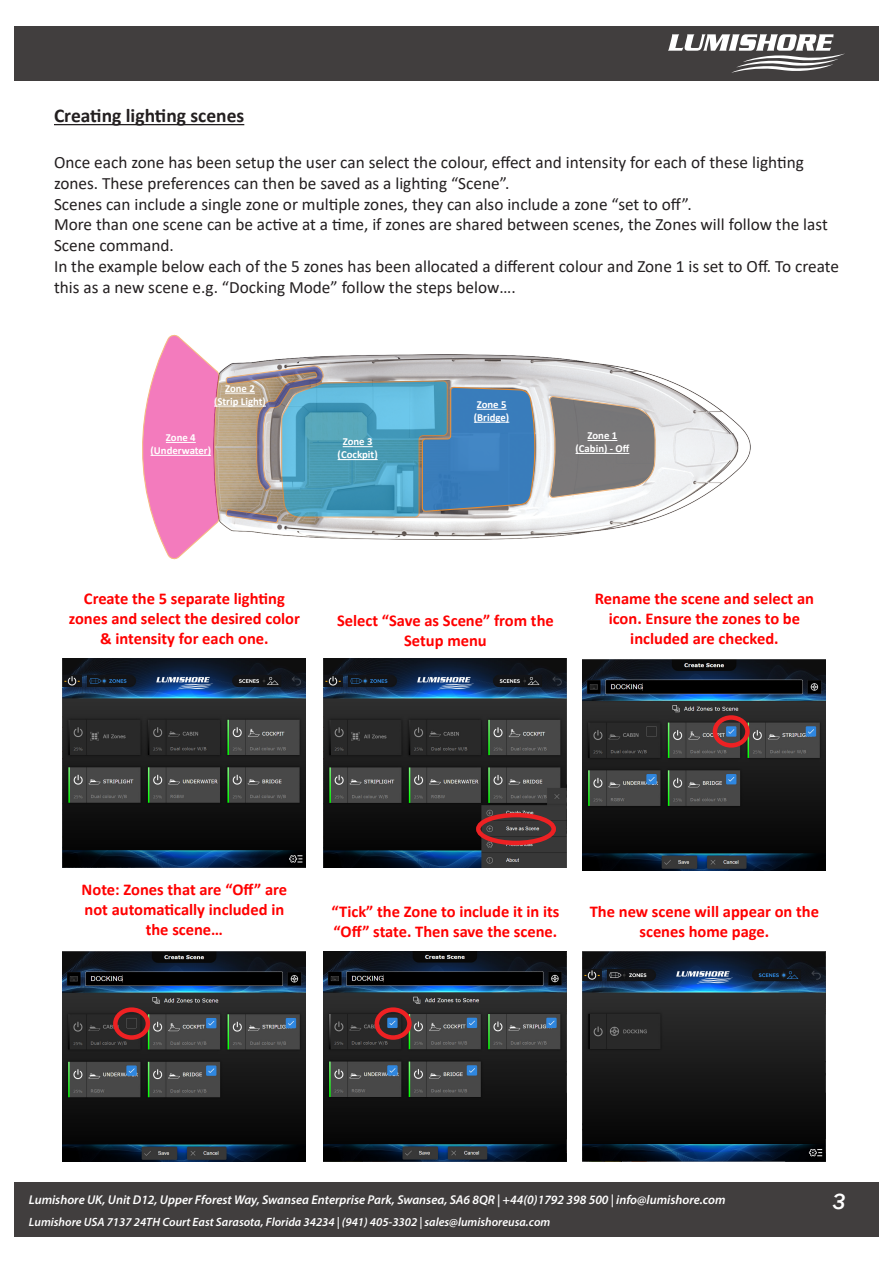
<style>
.page{position:relative;width:893px;height:1263px;background:#fff}
.page>*{position:absolute;margin:0;border:0;box-sizing:border-box;transform-origin:0 0}
.t1{font:italic 500 22.5px "Franklin Gothic";color:#fff}
.t2{font:700 19.5px "Calibri";color:#231f20}
.t3{font:17.25px/20.7px "Calibri";color:#231f20}
.t4{font:700 16.5px/19.8px "Calibri";color:#f00;text-align:center}
.t5{font:italic 600 12.75px "Myriad Pro";color:#fff}
.t6{font:italic 600 12px "Myriad Pro";color:#fff}
.t7{font:700 10.8px/12.9px "Calibri";color:#fff;text-align:center}
</style>
<div class="page">
<div style="left:14px;top:1183px;width:864px;height:54px;background:#413e3e"></div>
<div style="left:14px;top:26px;width:864px;height:54px;background:#413e3e"></div>
<svg style="left:668px;top:34px;width:177px;height:39px"></svg>
<hr style="left:54px;top:124px;width:190px;height:1px;background:#231f20">
<img style="left:220px;top:354px;width:531px;height:185px">
<svg style="left:142px;top:335px;width:78px;height:224px"></svg>
<svg style="left:549px;top:396px;width:107px;height:102px;background:#928f8e"></svg>
<svg style="left:226px;top:365px;width:309px;height:158px;background:#729eb4"></svg>
<hr style="left:166px;top:442px;width:30px;height:1px;background:#fff">
<hr style="left:151px;top:455px;width:60px;height:1px;background:#fff">
<hr style="left:587px;top:440px;width:30px;height:1px;background:#fff">
<hr style="left:575px;top:453px;width:54px;height:1px;background:#fff">
<hr style="left:477px;top:409px;width:30px;height:1px;background:#fff">
<hr style="left:474px;top:422px;width:35px;height:1px;background:#fff">
<hr style="left:343px;top:446px;width:30px;height:1px;background:#fff">
<hr style="left:338px;top:459px;width:40px;height:1px;background:#fff">
<hr style="left:225px;top:393px;width:30px;height:1px;background:#fff">
<hr style="left:214px;top:406px;width:52px;height:1px;background:#fff">
<img style="left:63px;top:658px;width:243px;height:210px">
<img style="left:324px;top:658px;width:243px;height:209px">
<img style="left:583px;top:660px;width:243px;height:210px">
<img style="left:63px;top:951px;width:243px;height:210px">
<img style="left:324px;top:951px;width:243px;height:210px">
<img style="left:583px;top:951px;width:243px;height:210px">
<div style="left:476px;top:813px;width:80px;height:32px;border:4px solid #ee2123;border-radius:50%"></div>
<div style="left:713px;top:715px;width:37px;height:33px;border:4px solid #ee2123;border-radius:50%"></div>
<div style="left:113px;top:1007px;width:37px;height:33px;border:4px solid #ee2123;border-radius:50%"></div>
<div style="left:375px;top:1007px;width:37px;height:33px;border:4px solid #ee2123;border-radius:50%"></div>
<p class="t2" style="left:54px;top:102px;width:192px">Creating lighting scenes</p>
<p class="t3" style="left:54px;top:152px;width:751px">Once each zone has been setup the user can select the colour, effect and intensity for each of these lighting zones. These preferences can then be saved as a lighting “Scene”.</p>
<p class="t3" style="left:54px;top:193px;width:639px">Scenes can include a single zone or multiple zones, they can also include a zone “set to off”.</p>
<p class="t3" style="left:54px;top:214px;width:775px">More than one scene can be active at a time, if zones are shared between scenes, the Zones will follow the last<br>Scene command.</p>
<p class="t3" style="left:54px;top:255px;width:786px">In the example below each of the 5 zones has been allocated a different colour and Zone 1 is set to Off. To create this as a new scene e.g. “Docking Mode” follow the steps below….</p>
<p class="t7" style="left:214px;top:382px;width:53px">Zone 2 (Strip Light)</p>
<p class="t7" style="left:474px;top:398px;width:37px;text-align:left">Zone 5 (Bridge)</p>
<p class="t7" style="left:151px;top:431px;width:62px">Zone 4 (Underwater)</p>
<p class="t7" style="left:575px;top:429px;width:55px">Zone 1 (Cabin) - Off</p>
<p class="t7" style="left:338px;top:435px;width:42px">Zone 3 (Cockpit)</p>
<p class="t4" style="left:69px;top:588px;width:233px">Create the 5 separate lighting zones and select the desired color &amp; intensity for each one.</p>
<p class="t4" style="left:337px;top:610px;width:218px">Select “Save as Scene” from the<br>Setup menu</p>
<p class="t4" style="left:595px;top:588px;width:221px">Rename the scene and select an icon. Ensure the zones to be</p>
<p class="t4" style="left:630px;top:628px;width:150px">included are checked.</p>
<p class="t4" style="left:82px;top:880px;width:207px">Note: Zones that are “Off” are</p>
<p class="t4" style="left:85px;top:900px;width:201px">not automatically included in</p>
<p class="t4" style="left:146px;top:919px;width:79px">the scene…</p>
<p class="t4" style="left:331px;top:902px;width:230px;text-align:left">“Tick” the Zone to include it in its “Off” state. Then save the scene.</p>
<p class="t4" style="left:590px;top:902px;width:231px">The new scene will appear on the scenes home page.</p>
<p class="t5" style="left:29px;top:1191px;width:698px">Lumishore UK, Unit D12, Upper Fforest Way, Swansea Enterprise Park, Swansea, SA6 8QR | +44(0)1792 398 500 | info@lumishore.com</p>
<p class="t6" style="left:29px;top:1214px;width:523px">Lumishore USA 7137 24TH Court East Sarasota, Florida 34234 | (941) 405-3302 | sales@lumishoreusa.com</p>
<h1 class="t1" style="left:832px;top:1188px;width:15px">3</h1>
</div>
